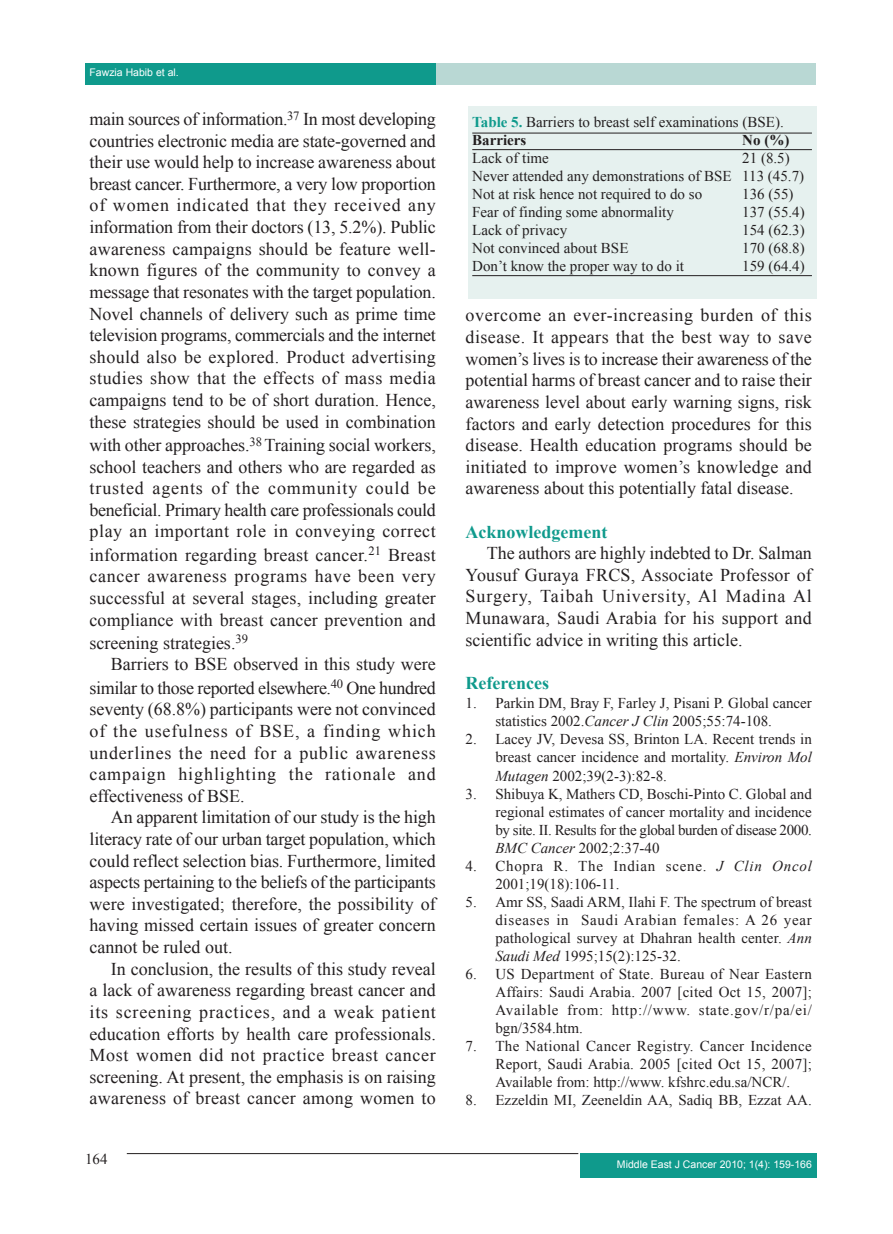
<style>
.page{position:relative;width:893px;height:1234px;background:#fff}
.page>*{position:absolute;margin:0;border:0;box-sizing:border-box;transform-origin:0 0}
.t1{font:18px/21.6px "Times New Roman";color:#231f20;text-align:justify}
.t2{font:700 18px "Times New Roman";color:#0f9a8c}
.t3{font:15px/18px "Times New Roman";color:#231f20;text-align:justify}
.t4{font:15px/18px "Times New Roman";letter-spacing:.05em;color:#231f20}
.t5{font:700 15px "Times New Roman";color:#231f20}
.t6{font:10.5px "Arial";color:#fff}
.s1{font-weight:700;color:#0f9a8c}
.s2{font-weight:700}
.s3{font-style:italic}
</style>
<div class="page">
<div style="left:86px;top:64px;width:730px;height:21px;background:#b9d8d4"></div>
<div style="left:85px;top:64px;width:351px;height:21px;background:#0f9a8c"></div>
<div style="left:580px;top:1153px;width:236px;height:24px;background:#0f9a8c"></div>
<hr style="left:127px;top:1152px;width:451px;height:1px;background:#231f20">
<div style="left:468px;top:106px;width:348px;height:192px;background:#e6f1ef"></div>
<hr style="left:472px;top:133px;width:340px;height:1px;background:#231f20">
<hr style="left:472px;top:149px;width:340px;height:1px;background:#231f20">
<hr style="left:472px;top:275px;width:340px;height:1px;background:#231f20">
<p class="t6" style="left:90px;top:66px;width:91px">Fawzia Habib et al.</p>
<p class="t1" style="left:90px;top:108px;width:348px">main sources of information.<sup>37</sup> In most developing countries electronic media are state-governed and their use would help to increase awareness about breast cancer. Furthermore, a very low proportion of women indicated that they received any information from their doctors (13, 5.2%). Public awareness campaigns should be feature well&shy;known figures of the community to convey a message that resonates with the target population.<br>Novel channels of delivery such as prime time television programs, commercials and the internet should also be explored. Product advertising studies show that the effects of mass media campaigns tend to be of short duration. Hence, these strategies should be used in combination</p>
<p class="t1" style="left:90px;top:434px;width:348px">with other approaches.<sup>38</sup> Training social workers, school teachers and others who are regarded as trusted agents of the community could be beneficial. Primary health care professionals could play an important role in conveying correct</p>
<p class="t1" style="left:90px;top:543px;width:348px">information regarding breast cancer.<sup>21</sup> Breast cancer awareness programs have been very successful at several stages, including greater compliance with breast cancer prevention and</p>
<p class="t1" style="left:111px;top:631px;width:327px;text-indent:-21px">screening strategies.<sup>39<br></sup>Barriers to BSE observed in this study were</p>
<p class="t1" style="left:90px;top:676px;width:348px">similar to those reported elsewhere.<sup>40</sup> One hundred seventy (68.8%) participants were not convinced of the usefulness of BSE, a finding which underlines the need for a public awareness campaign highlighting the rationale and effectiveness of BSE.</p>
<p class="t1" style="left:90px;top:806px;width:348px;text-indent:21px">An apparent limitation of our study is the high literacy rate of our urban target population, which could reflect selection bias. Furthermore, limited aspects pertaining to the beliefs of the participants were investigated; therefore, the possibility of having missed certain issues of greater concern cannot be ruled out.</p>
<p class="t1" style="left:90px;top:957px;width:348px;text-indent:21px">In conclusion, the results of this study reveal a lack of awareness regarding breast cancer and its screening practices, and a weak patient education efforts by health care professionals.<br>Most women did not practice breast cancer screening. At present, the emphasis is on raising awareness of breast cancer among women to</p>
<p class="t3" style="left:85px;top:1149px;width:24px">164</p>
<p class="t3" style="left:472px;top:113px;width:313px"><span class="s1">Table 5.</span> Barriers to breast self examinations (BSE).<br><span class="s2">Barriers</span></p>
<p class="t5" style="left:742px;top:131px;width:49px">No (%)</p>
<p class="t3" style="left:472px;top:149px;width:333px;text-align:left;text-indent:270px">21 (8.5)<br>Never attended any demonstrations of BSE 113 (45.7)<br>Not at risk hence not required to do so</p>
<p class="t3" style="left:472px;top:149px;width:78px">Lack of time</p>
<p class="t3" style="left:742px;top:185px;width:53px">136 (55)</p>
<p class="t3" style="left:472px;top:203px;width:203px">Fear of finding some abnormality</p>
<p class="t3" style="left:742px;top:203px;width:64px">137 (55.4)</p>
<p class="t3" style="left:472px;top:221px;width:96px">Lack of privacy</p>
<p class="t3" style="left:742px;top:221px;width:64px">154 (62.3)</p>
<p class="t3" style="left:472px;top:239px;width:158px">Not convinced about BSE</p>
<p class="t3" style="left:742px;top:239px;width:64px">170 (68.8)</p>
<p class="t3" style="left:472px;top:257px;width:213px">Don’t know the proper way to do it</p>
<p class="t3" style="left:742px;top:257px;width:64px">159 (64.4)</p>
<p class="t1" style="left:466px;top:304px;width:348px">overcome an ever-increasing burden of this disease. It appears that the best way to save women’s lives is to increase their awareness of the potential harms of breast cancer and to raise their awareness level about early warning signs, risk factors and early detection procedures for this disease. Health education programs should be initiated to improve women’s knowledge and awareness about this potentially fatal disease.</p>
<p class="t2" style="left:466px;top:521px;width:143px">Acknowledgement</p>
<p class="t1" style="left:466px;top:542px;width:348px;text-indent:21px">The authors are highly indebted to Dr. Salman Yousuf Guraya FRCS, Associate Professor of Surgery, Taibah University, Al Madina Al Munawara, Saudi Arabia for his support and scientific advice in writing this article.</p>
<p class="t2" style="left:466px;top:672px;width:85px">References</p>
<p class="t3" style="left:495px;top:694px;width:318px;text-indent:-30px">1. Parkin DM, Bray F, Farley J, Pisani P. Global cancer statistics 2002.<span class="s3">Cancer J Clin</span> 2005;55:74-108.</p>
<p class="t3" style="left:495px;top:730px;width:318px;text-indent:-30px">2. Lacey JV, Devesa SS, Brinton LA. Recent trends in breast cancer incidence and mortality. <span class="s3">Environ Mol Mutagen</span> 2002;39(2-3):82-8.</p>
<p class="t3" style="left:495px;top:784px;width:318px;text-indent:-30px">3. Shibuya K, Mathers CD, Boschi-Pinto C. Global and regional estimates of cancer mortality and incidence by site. II. Results for the global burden of disease 2000.<br><span class="s3">BMC Cancer</span> 2002;2:37-40</p>
<p class="t4" style="left:495px;top:856px;width:318px;text-indent:-30px">4. Chopra R. The Indian scene. <span class="s3">J Clin Oncol<br></span>2001;19(18):106-11.</p>
<p class="t3" style="left:495px;top:892px;width:318px;text-indent:-30px">5. Amr SS, Saadi ARM, Ilahi F. The spectrum of breast diseases in Saudi Arabian females: A 26 year pathological survey at Dhahran health center. <span class="s3">Ann Saudi Med</span> 1995;15(2):125-32.</p>
<p class="t3" style="left:495px;top:964px;width:318px;text-indent:-30px">6. US Department of State. Bureau of Near Eastern Affairs: Saudi Arabia. 2007 [cited Oct 15, 2007]; Available from: http://www. state.gov/r/pa/ei/ bgn/3584.htm.</p>
<p class="t3" style="left:495px;top:1036px;width:318px;text-indent:-30px">7. The National Cancer Registry. Cancer Incidence Report, Saudi Arabia. 2005 [cited Oct 15, 2007]; Available from: http://www. kfshrc.edu.sa/NCR/.</p>
<p class="t3" style="left:466px;top:1090px;width:348px">8. Ezzeldin MI, Zeeneldin AA, Sadiq BB, Ezzat AA.</p>
<p class="t6" style="left:617px;top:1158px;width:196px">Middle East J Cancer 2010; 1(4): 159-166</p>
</div>
